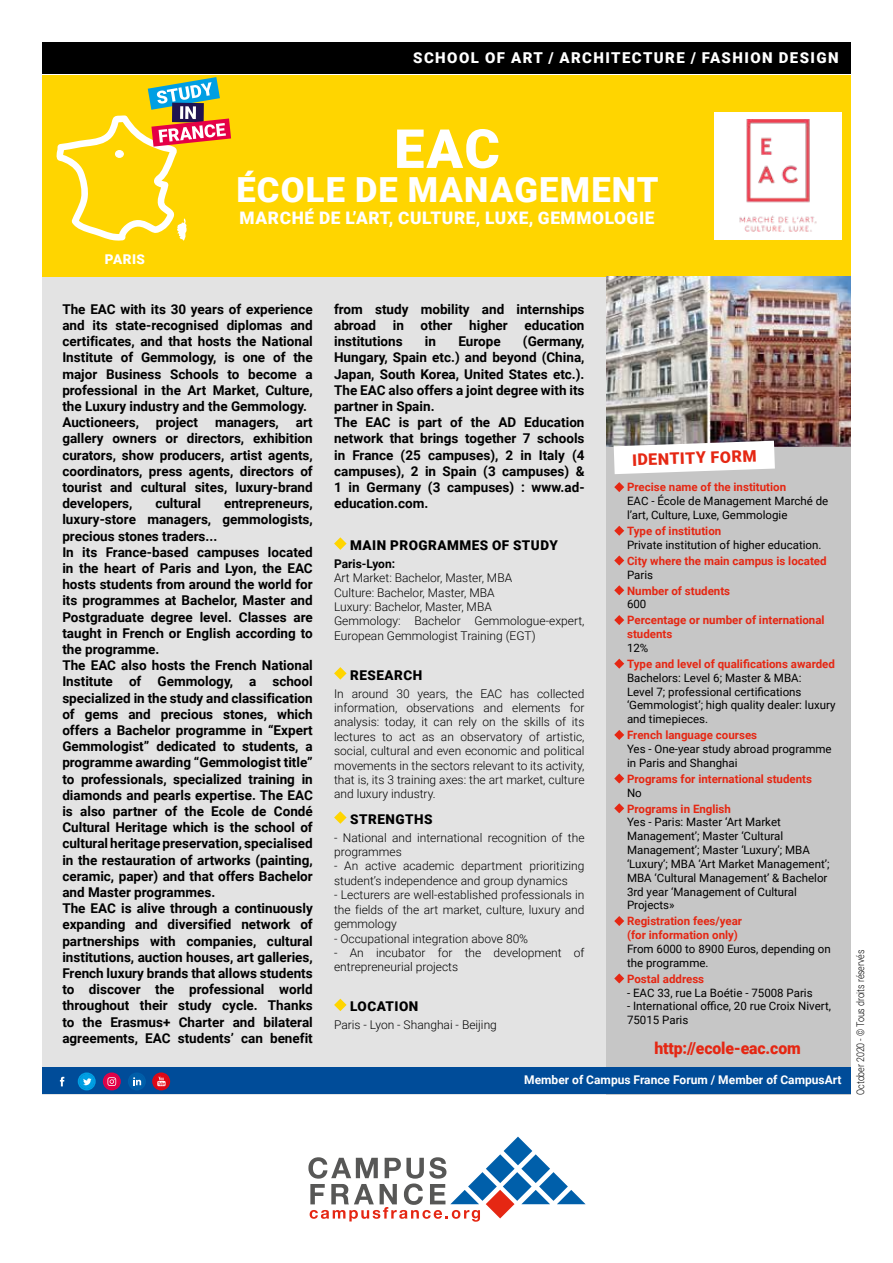
<style>
.page{position:relative;width:893px;height:1263px;background:#fff}
.page>*{position:absolute;margin:0;border:0;box-sizing:border-box;transform-origin:0 0}
.t1{font:900 54px "Roboto";color:#fff}
.t2{font:900 34.5px "Roboto";letter-spacing:.035em;color:#fff}
.t3{font:900 17.25px "Roboto";letter-spacing:.035em;color:#fff}
.t4{font:900 16.5px "Roboto";letter-spacing:-.01em;color:#e52713;scale:.96 1}
.t5{font:900 16.05px "Roboto";color:#e52713}
.t6{font:900 15px "Roboto";letter-spacing:.095em;color:#fff}
.t7{font:700 13.5px/16.2px "Roboto";color:#000}
.t8{font:900 13.5px "Roboto";letter-spacing:.035em;color:#000}
.t9{font:900 13.5px "Roboto";letter-spacing:.035em;color:#fff}
.t10{font:300 12px/14.4px "Roboto";color:#000}
.t11{font:700 12px "Roboto";color:#fff}
.t12{font:700 12px "Roboto";color:#000}
.t13{font:11.55px/13.8px "Roboto";color:#000}
.t14{font:700 11.55px/13.8px "Roboto";color:#e52713}
.t15{font:300 10.5px "Roboto";letter-spacing:-.01em;color:#000;scale:.85 1}
</style>
<div class="page">
<div style="left:42px;top:277px;width:809px;height:817px;background:#e3e3e3"></div>
<div style="left:607px;top:276px;width:244px;height:818px;background:#c6c6c6"></div>
<div style="left:42px;top:75px;width:809px;height:202px;background:#ffd500"></div>
<img style="left:607px;top:277px;width:244px;height:170px">
<svg style="left:308px;top:1136px;width:278px;height:86px"></svg>
<div style="left:42px;top:1067px;width:809px;height:27px;background:#004c99"></div>
<div style="left:78px;top:1072px;width:18px;height:18px;border:2px solid #009fe3;border-radius:50%"></div>
<div style="left:79px;top:1074px;width:15px;height:15px;background:#009fe3;border-radius:50%"></div>
<svg style="left:83px;top:1078px;width:9px;height:7px"></svg>
<div style="left:53px;top:1072px;width:18px;height:18px;border:2px solid #004c99;border-radius:50%"></div>
<div style="left:55px;top:1074px;width:15px;height:15px;background:#004c99;border-radius:50%"></div>
<svg style="left:60px;top:1077px;width:4px;height:9px"></svg>
<div style="left:103px;top:1072px;width:18px;height:18px;border:2px solid #e50046;border-radius:50%"></div>
<div style="left:104px;top:1074px;width:15px;height:15px;background:#e50046;border-radius:50%"></div>
<svg style="left:107px;top:1077px;width:9px;height:9px"></svg>
<div style="left:128px;top:1072px;width:18px;height:18px;border:2px solid #005faa;border-radius:50%"></div>
<div style="left:129px;top:1074px;width:15px;height:15px;background:#005faa;border-radius:50%"></div>
<svg style="left:133px;top:1077px;width:8px;height:8px"></svg>
<div style="left:152px;top:1072px;width:18px;height:18px;border:2px solid #e30613;border-radius:50%"></div>
<svg style="left:154px;top:1074px;width:15px;height:15px"></svg>
<svg style="left:157px;top:1077px;width:9px;height:9px"></svg>
<div style="left:714px;top:112px;width:128px;height:127px;background:#fff"></div>
<img style="left:739px;top:120px;width:78px;height:111px">
<div style="left:42px;top:42px;width:809px;height:32px;background:#000"></div>
<svg style="left:614px;top:482px;width:10px;height:10px"></svg>
<svg style="left:614px;top:526px;width:10px;height:10px"></svg>
<svg style="left:614px;top:555px;width:10px;height:10px"></svg>
<svg style="left:614px;top:585px;width:10px;height:10px"></svg>
<svg style="left:614px;top:615px;width:10px;height:10px"></svg>
<svg style="left:614px;top:659px;width:10px;height:10px"></svg>
<svg style="left:614px;top:730px;width:10px;height:10px"></svg>
<svg style="left:614px;top:773px;width:10px;height:10px"></svg>
<svg style="left:614px;top:803px;width:10px;height:10px"></svg>
<svg style="left:614px;top:916px;width:10px;height:10px"></svg>
<svg style="left:614px;top:973px;width:10px;height:10px"></svg>
<svg style="left:614px;top:441px;width:161px;height:33px;background:#f0f0f0"></svg>
<svg style="left:57px;top:77px;width:174px;height:164px"></svg>
<svg style="left:334px;top:537px;width:13px;height:13px"></svg>
<svg style="left:334px;top:667px;width:13px;height:13px"></svg>
<svg style="left:334px;top:811px;width:13px;height:13px"></svg>
<svg style="left:334px;top:999px;width:13px;height:12px"></svg>
<p class="t6" style="left:413px;top:47px;width:427px">SCHOOL OF ART / ARCHITECTURE / FASHION DESIGN</p>
<p class="t9" style="left:105px;top:250px;width:42px">PARIS</p>
<h1 class="t1" style="left:394px;top:111px;width:107px">EAC</h1>
<h2 class="t2" style="left:236px;top:166px;width:424px">ÉCOLE DE MANAGEMENT</h2>
<p class="t3" style="left:240px;top:206px;width:416px">MARCHÉ DE L’ART, CULTURE, LUXE, GEMMOLOGIE</p>
<p class="t7" style="left:62px;top:300px;width:252px">The EAC with its 30 years of experience and its state-recognised diplomas and certificates, and that hosts the National Institute of Gemmology, is one of the major Business Schools to become a professional in the Art Market, Culture, the Luxury industry and the Gemmology.<br>Auctioneers, project managers, art gallery owners or directors, exhibition curators, show producers, artist agents, coordinators, press agents, directors of tourist and cultural sites, luxury-brand developers,</p>
<p class="t7" style="left:155px;top:495px;width:47px">cultural</p>
<p class="t7" style="left:62px;top:495px;width:252px;text-indent:162px">entrepreneurs, luxury-store managers, gemmologists, precious stones traders...<br>In its France-based campuses located in the heart of Paris and Lyon, the EAC hosts students from around the world for its programmes at Bachelor, Master and Postgraduate degree level. Classes are taught in French or English according to the programme.<br>The EAC also hosts the French National Institute of Gemmology, a school specialized in the study and classification of gems and precious stones, which offers a Bachelor programme in “Expert Gemmologist” dedicated to students, a programme awarding “Gemmologist title” to professionals, specialized training in diamonds and pearls expertise. The EAC is also partner of the Ecole de Condé Cultural Heritage which is the school of cultural heritage preservation, specialised in the restauration of artworks (painting, ceramic, paper) and that offers Bachelor and Master programmes.<br>The EAC is alive through a continuously expanding and diversified network of partnerships with companies, cultural institutions, auction houses, art galleries, French luxury brands that allows students to discover the professional world throughout their study cycle. Thanks to the Erasmus+ Charter and bilateral agreements, EAC students’ can benefit</p>
<p class="t7" style="left:334px;top:300px;width:252px;text-align:justify">from study mobility and internships abroad in other higher education institutions</p>
<p class="t7" style="left:334px;top:333px;width:252px;text-indent:189px">(Germany,<br>Hungary, Spain etc.) and beyond (China,<br>Japan, South Korea, United States etc.).<br>The EAC also offers a joint degree with its partner in Spain.<br>The EAC is part of the AD Education network that brings together 7 schools in France (25 campuses), 2 in Italy (4 campuses), 2 in Spain (3 campuses) &amp;<br>1 in Germany (3 campuses) : www.ad&shy;education.com.</p>
<p class="t8" style="left:350px;top:536px;width:209px">MAIN PROGRAMMES OF STUDY</p>
<p class="t12" style="left:334px;top:555px;width:63px">Paris-Lyon:</p>
<p class="t10" style="left:334px;top:570px;width:252px">Art Market: Bachelor, Master, MBA<br>Culture: Bachelor, Master, MBA<br>Luxury: Bachelor, Master, MBA<br>Gemmology: Bachelor Gemmologue-expert, European Gemmologist Training (EGT)</p>
<p class="t8" style="left:350px;top:665px;width:74px">RESEARCH</p>
<p class="t10" style="left:334px;top:686px;width:252px;text-align:justify">In around 30 years, the EAC has collected information, observations and elements for analysis: today, it can rely on the skills of its lectures to act as an observatory of artistic, social, cultural and even economic and political movements in the sectors relevant to its activity, that is, its 3 training axes: the art market, culture and luxury industry.</p>
<p class="t8" style="left:350px;top:809px;width:84px">STRENGTHS</p>
<p class="t10" style="left:334px;top:830px;width:252px">- National and international recognition of the programmes</p>
<p class="t10" style="left:334px;top:858px;width:252px">- An active academic department prioritizing student’s independence and group dynamics</p>
<p class="t10" style="left:334px;top:887px;width:252px;text-align:justify">- Lecturers are well-established professionals in the fields of the art market, culture, luxury and gemmology</p>
<p class="t10" style="left:334px;top:930px;width:196px">- Occupational integration above 80%</p>
<p class="t10" style="left:334px;top:945px;width:252px">- An incubator for the development of entrepreneurial projects</p>
<p class="t8" style="left:350px;top:997px;width:70px">LOCATION</p>
<p class="t10" style="left:334px;top:1017px;width:164px">Paris - Lyon - Shanghai - Beijing</p>
<p class="t7" style="left:425px;top:333px;width:13px">in</p>
<p class="t7" style="left:458px;top:333px;width:44px">Europe</p>
<p class="t5" style="left:632px;top:449px;width:126px;rotate:-2deg">IDENTITY FORM</p>
<p class="t14" style="left:627px;top:480px;width:161px">Precise name of the institution</p>
<p class="t13" style="left:627px;top:494px;width:203px">EAC - École de Management Marché de l’art, Culture, Luxe, Gemmologie</p>
<p class="t14" style="left:627px;top:523px;width:96px">Type of institution</p>
<p class="t13" style="left:627px;top:537px;width:196px">Private institution of higher education.</p>
<p class="t14" style="left:627px;top:553px;width:201px">City where the main campus is located</p>
<p class="t13" style="left:627px;top:567px;width:28px">Paris</p>
<p class="t14" style="left:627px;top:583px;width:105px">Number of students</p>
<p class="t13" style="left:627px;top:597px;width:21px">600</p>
<p class="t14" style="left:627px;top:613px;width:199px">Percentage or number of international students</p>
<p class="t13" style="left:627px;top:640px;width:23px">12%</p>
<p class="t14" style="left:627px;top:656px;width:209px">Type and level of qualifications awarded</p>
<p class="t13" style="left:627px;top:670px;width:210px">Bachelors: Level 6; Master &amp; MBA:<br>Level 7; professional certifications ‘Gemmologist’; high quality dealer: luxury and timepieces.</p>
<p class="t14" style="left:627px;top:728px;width:132px">French language courses</p>
<p class="t13" style="left:627px;top:741px;width:206px">Yes - One-year study abroad programme in Paris and Shanghai</p>
<p class="t14" style="left:627px;top:771px;width:186px">Programs for international students</p>
<p class="t13" style="left:627px;top:785px;width:16px">No</p>
<p class="t14" style="left:627px;top:801px;width:105px">Programs in English</p>
<p class="t13" style="left:627px;top:815px;width:204px">Yes - Paris: Master ‘Art Market<br>Management’; Master ‘Cultural<br>Management’; Master ‘Luxury’; MBA ‘Luxury’; MBA ‘Art Market Management’;<br>MBA ‘Cultural Management’ &amp; Bachelor<br>3rd year ‘Management of Cultural<br>Projects»</p>
<p class="t14" style="left:627px;top:914px;width:117px">Registration fees/year (for information only)</p>
<p class="t13" style="left:627px;top:941px;width:205px">From 6000 to 8900 Euros, depending on the programme.</p>
<p class="t14" style="left:627px;top:971px;width:79px">Postal address</p>
<p class="t13" style="left:627px;top:985px;width:187px">- EAC 33, rue La Boétie - 75008 Paris</p>
<p class="t13" style="left:627px;top:999px;width:206px">- International office, 20 rue Croix Nivert,<br>75015 Paris</p>
<p class="t4" style="left:654px;top:1036px;width:154px">http://ecole-eac.com</p>
<p class="t11" style="left:524px;top:1071px;width:319px">Member of Campus France Forum / Member of CampusArt</p>
<p class="t15" style="left:853px;top:1094px;width:172px;rotate:-90deg">October 2020 - © Tous droits réservés</p>
</div>
